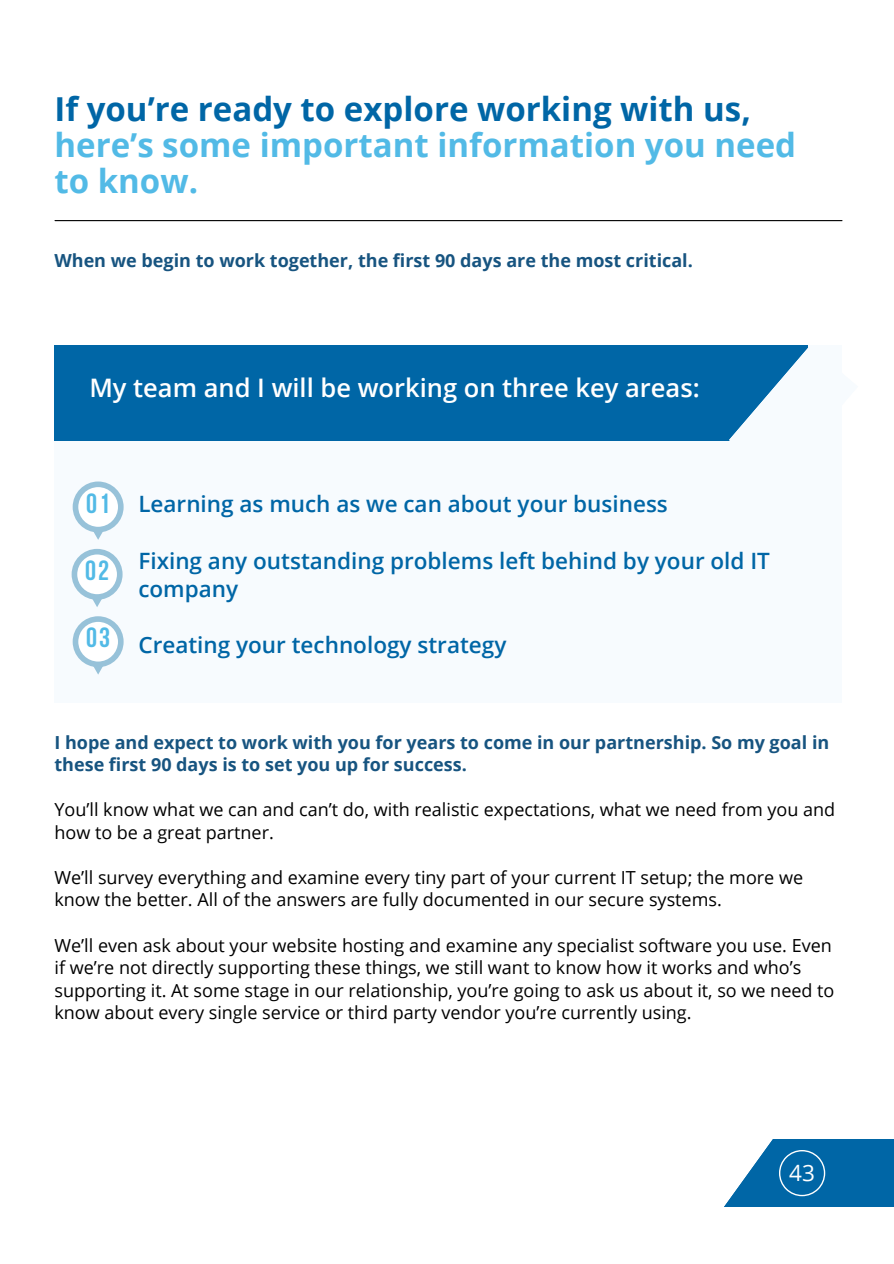
<style>
.page{position:relative;width:894px;height:1264px;background:#fff}
.page>*{position:absolute;margin:0;border:0;box-sizing:border-box;transform-origin:0 0}
.t1{font:700 33px/36px "Open Sans";color:#52bae6}
.t2{font:700 27.6px "Bebas Neue";color:#52bae6}
.t3{font:600 25.5px "Open Sans";color:#fff}
.t4{font:600 22.5px/28.2px "Open Sans";color:#0066a6}
.t5{font:22.5px "Open Sans";color:#fff}
.t6{font:18px/22.5px "Open Sans";color:#000}
.t7{font:700 18px/22.5px "Open Sans";color:#175480}
.s1{color:#0066a6}
</style>
<div class="page">
<hr style="left:55px;top:220px;width:786px;height:1px;background:#000">
<div style="left:709px;top:1138px;width:184px;height:68px;background:#0066a6"></div>
<svg style="left:709px;top:1138px;width:116px;height:69px"></svg>
<div style="left:54px;top:345px;width:788px;height:357px;background:#f7fbfe"></div>
<div style="left:54px;top:345px;width:754px;height:95px;background:#0066a6"></div>
<svg style="left:728px;top:348px;width:80px;height:93px"></svg>
<svg style="left:73px;top:481px;width:51px;height:59px"></svg>
<svg style="left:72px;top:549px;width:50px;height:58px"></svg>
<svg style="left:73px;top:616px;width:51px;height:58px"></svg>
<h1 class="t1" style="left:54px;top:91px;width:742px"><span class="s1">If you’re ready to explore working with us, </span>here’s some important information you need to know.</h1>
<h4 class="t7" style="left:54px;top:249px;width:639px">When we begin to work together, the first 90 days are the most critical.</h4>
<h2 class="t3" style="left:89px;top:370px;width:611px">My team and I will be working on three key areas:</h2>
<p class="t2" style="left:86px;top:492px;width:26px">01</p>
<p class="t4" style="left:138px;top:489px;width:531px">Learning as much as we can about your business</p>
<p class="t4" style="left:138px;top:546px;width:633px">Fixing any outstanding problems left behind by your old IT company</p>
<h3 class="t4" style="left:138px;top:630px;width:369px">Creating your technology strategy</h3>
<h3 class="t2" style="left:85px;top:559px;width:26px">02</h3>
<p class="t2" style="left:86px;top:626px;width:26px">03</p>
<h4 class="t7" style="left:54px;top:730px;width:776px">I hope and expect to work with you for years to come in our partnership. So my goal in these first 90 days is to set you up for success.</h4>
<p class="t6" style="left:54px;top:798px;width:782px">You’ll know what we can and can’t do, with realistic expectations, what we need from you and how to be a great partner.</p>
<p class="t6" style="left:54px;top:865px;width:750px">We’ll survey everything and examine every tiny part of your current IT setup; the more we know the better. All of the answers are fully documented in our secure systems.</p>
<p class="t6" style="left:54px;top:933px;width:781px">We’ll even ask about your website hosting and examine any specialist software you use. Even if we’re not directly supporting these things, we still want to know how it works and who’s supporting it. At some stage in our relationship, you’re going to ask us about it, so we need to know about every single service or third party vendor you’re currently using.</p>
<p class="t5" style="left:789px;top:1156px;width:27px">43</p>
</div>
